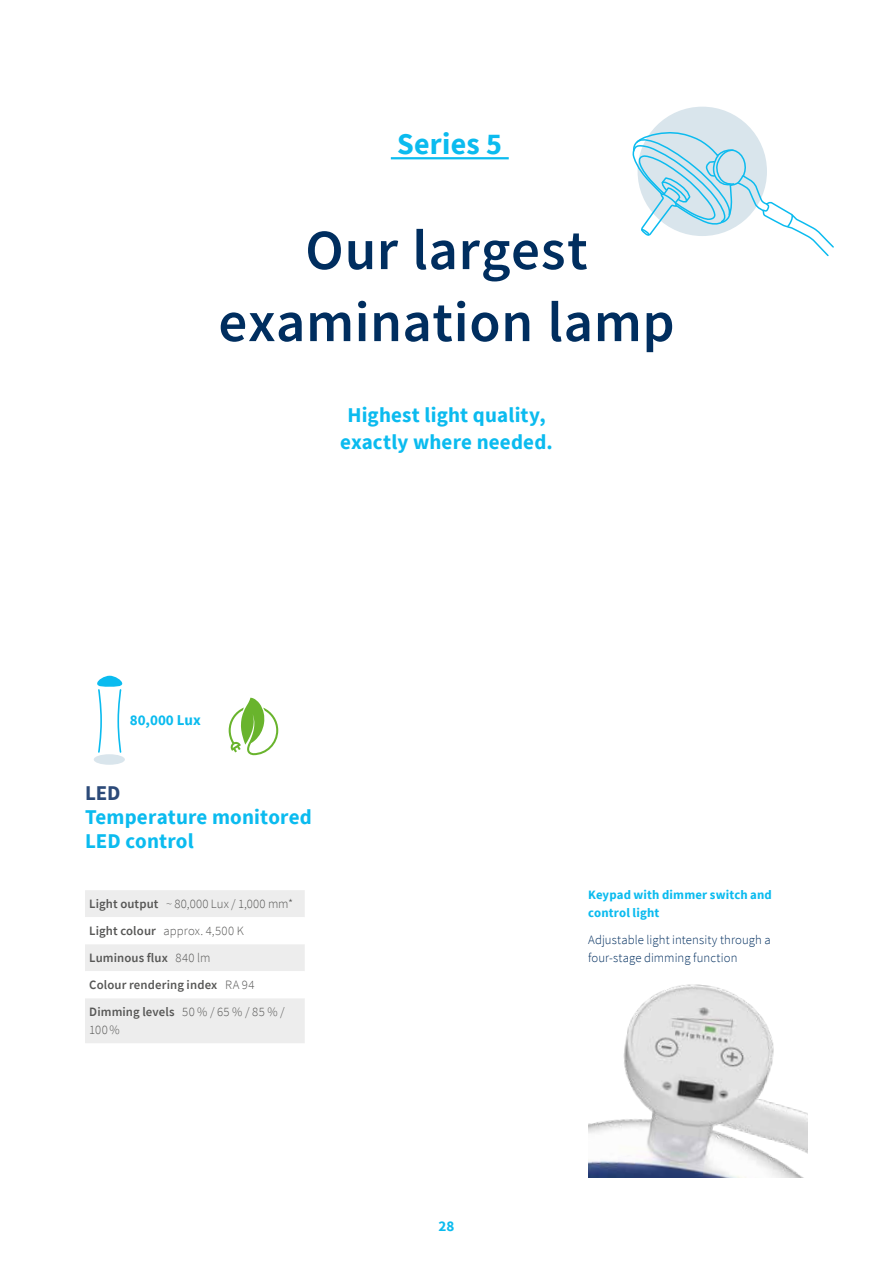
<style>
.page{position:relative;width:893px;height:1263px;background:#fff}
.page>*{position:absolute;margin:0;border:0;box-sizing:border-box;transform-origin:0 0}
.t1{font:600 57px/72px "Source Sans Pro";letter-spacing:.01em;color:#002e5f;text-align:center}
.t2{font:700 30px "Source Sans Pro";letter-spacing:.01em;color:#0bbbef}
.t3{font:700 21px/24px "Source Sans Pro";letter-spacing:.01em;color:#0bbbef}
.t4{font:700 21px "Source Sans Pro";color:#2c4a79}
.t5{font:700 15px "Source Sans Pro";color:#0bbbef}
.t6{font:600 12.75px/27px "Source Sans Pro";letter-spacing:.01em;color:#575756}
.t7{font:300 12.75px/18px "Source Sans Pro";letter-spacing:.005em;color:#002e5f}
.t8{font:700 12.75px/18px "Source Sans Pro";letter-spacing:.01em;color:#0bbbef}
.t9{font:300 12.75px "Source Sans Pro";color:#575756}
.s1{font-weight:300}
</style>
<div class="page">
<hr style="left:391px;top:157px;width:118px;height:2px;background:#0bbbef">
<svg style="left:85px;top:890px;width:220px;height:153px"></svg>
<div style="left:638px;top:107px;width:129px;height:129px;background:#d9e5ec;border-radius:50%"></div>
<svg style="left:632px;top:131px;width:202px;height:126px"></svg>
<div style="left:94px;top:754px;width:31px;height:11px;background:#d9e5ec;border-radius:50%"></div>
<svg style="left:97px;top:676px;width:25px;height:77px"></svg>
<svg style="left:229px;top:698px;width:49px;height:57px"></svg>
<img style="left:588px;top:984px;width:220px;height:193px">
<h2 class="t2" style="left:397px;top:123px;width:107px">Series 5</h2>
<h1 class="t1" style="left:218px;top:214px;width:458px">Our largest examination lamp</h1>
<h3 class="t3" style="left:340px;top:401px;width:214px;line-height:27px;text-align:center">Highest light quality, exactly where needed.</h3>
<p class="t5" style="left:130px;top:710px;width:72px">80,000 Lux</p>
<h3 class="t4" style="left:85px;top:779px;width:37px">LED</h3>
<h3 class="t3" style="left:85px;top:805px;width:228px">Temperature monitored<br>LED control</h3>
<p class="t6" style="left:89px;top:890px;width:205px">Light output <span class="s1">~ 80,000 Lux / 1,000 mm*<br></span>Light colour <span class="s1">approx. 4,500 K<br></span>Luminous flux <span class="s1">840 lm<br></span>Colour rendering index <span class="s1">RA 94<br></span>Dimming levels <span class="s1">50 % / 65 % / 85 % /</span></p>
<p class="t9" style="left:89px;top:1022px;width:32px">100%</p>
<p class="t5" style="left:439px;top:1216px;width:17px">28</p>
<p class="t8" style="left:588px;top:886px;width:185px">Keypad with dimmer switch and control light</p>
<p class="t7" style="left:588px;top:931px;width:184px">Adjustable light intensity through a four-stage dimming function</p>
</div>
